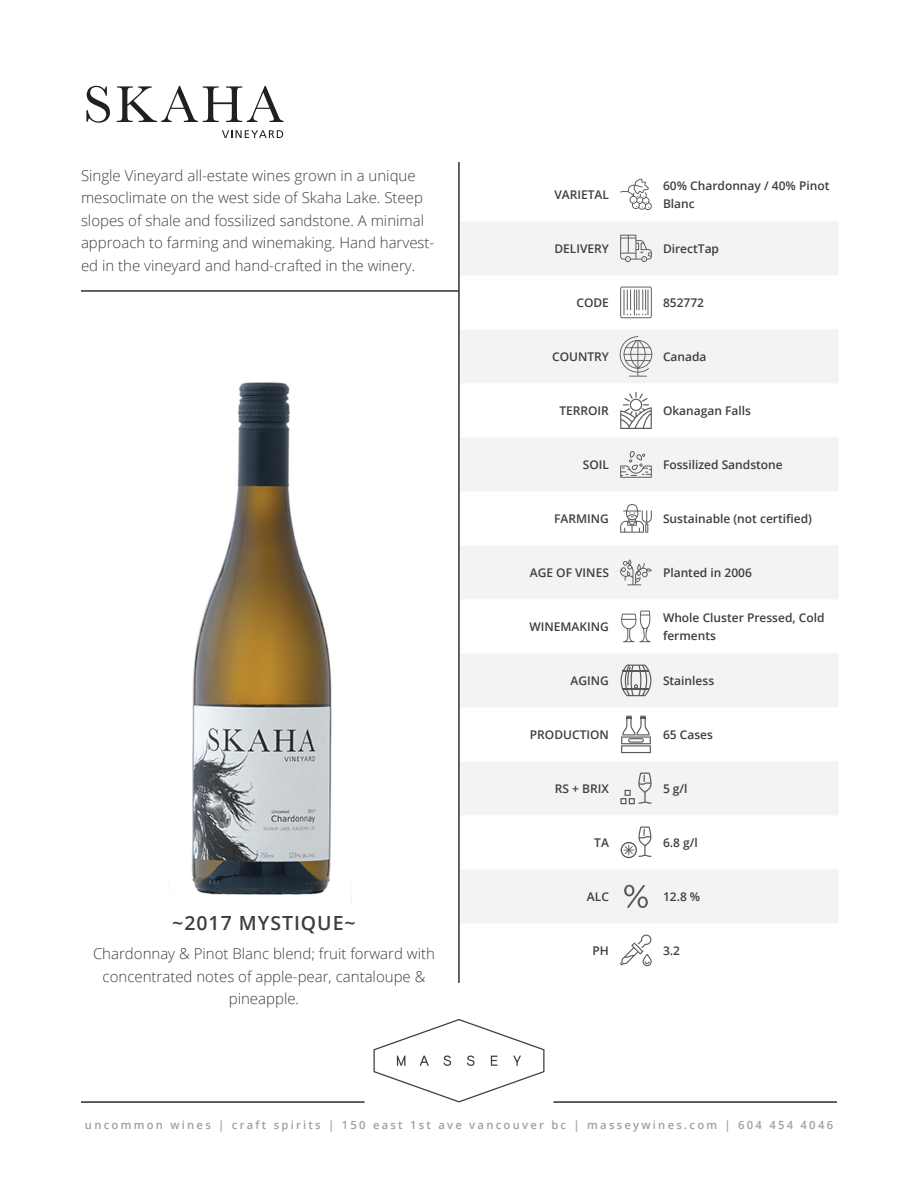
<style>
.page{position:relative;width:918px;height:1188px;background:#fff}
.page>*{position:absolute;margin:0;border:0;box-sizing:border-box;transform-origin:0 0}
.t1{font:600 19.5px "Open Sans";letter-spacing:.05em;color:#3e3e3f}
.t2{font:300 15px/22.5px "Open Sans";color:#3e3e3f}
.t3{font:600 12px/18px "Open Sans";color:#3e3e3f}
.t4{font:600 11.25px "Open Sans";letter-spacing:.2em;color:#9d9fa2}
</style>
<div class="page">
<svg style="left:374px;top:1019px;width:170px;height:83px"></svg>
<hr style="left:81px;top:1102px;width:283px;height:1px;background:#3e3e3f">
<hr style="left:554px;top:1102px;width:283px;height:1px;background:#3e3e3f">
<hr style="left:81px;top:290px;width:378px;height:1px;background:#3e3e3f">
<hr style="left:81px;top:291px;width:378px;height:1px;background:#3e3e3f">
<svg style="left:222px;top:130px;width:61px;height:8px"></svg>
<svg style="left:86px;top:86px;width:24px;height:37px"></svg>
<svg style="left:117px;top:86px;width:167px;height:36px"></svg>
<hr style="left:458px;top:162px;width:1px;height:821px;background:#3e3e3f">
<hr style="left:459px;top:162px;width:1px;height:821px;background:#3e3e3f">
<svg style="left:461px;top:222px;width:377px;height:701px;fill:#f2f3f4"></svg>
<svg style="left:620px;top:179px;width:32px;height:31px"></svg>
<svg style="left:620px;top:235px;width:32px;height:27px"></svg>
<svg style="left:620px;top:287px;width:32px;height:31px"></svg>
<svg style="left:620px;top:336px;width:32px;height:41px"></svg>
<svg style="left:620px;top:392px;width:32px;height:37px"></svg>
<svg style="left:620px;top:451px;width:32px;height:27px"></svg>
<svg style="left:620px;top:504px;width:32px;height:29px"></svg>
<svg style="left:620px;top:559px;width:32px;height:26px"></svg>
<svg style="left:620px;top:611px;width:32px;height:31px"></svg>
<svg style="left:621px;top:665px;width:30px;height:31px"></svg>
<svg style="left:621px;top:716px;width:30px;height:37px"></svg>
<svg style="left:620px;top:773px;width:32px;height:31px"></svg>
<svg style="left:621px;top:827px;width:31px;height:31px"></svg>
<svg style="left:624px;top:885px;width:24px;height:23px"></svg>
<svg style="left:620px;top:934px;width:32px;height:32px"></svg>
<img style="left:191px;top:382px;width:161px;height:522px">
<p class="t2" style="left:81px;top:163px;width:355px">Single Vineyard all-estate wines grown in a unique mesoclimate on the west side of Skaha Lake. Steep slopes of shale and fossilized sandstone. A minimal approach to farming and winemaking. Hand harvest&shy;ed in the vineyard and hand-crafted in the winery.</p>
<h1 class="t1" style="left:172px;top:909px;width:185px">~2017 MYSTIQUE~</h1>
<p class="t3" style="left:554px;top:185px;width:56px">VARIETAL</p>
<p class="t3" style="left:663px;top:176px;width:168px">60% Chardonnay / 40% Pinot<br>Blanc</p>
<p class="t3" style="left:554px;top:239px;width:56px">DELIVERY</p>
<p class="t3" style="left:663px;top:239px;width:58px">DirectTap</p>
<p class="t3" style="left:576px;top:293px;width:34px">CODE</p>
<p class="t3" style="left:663px;top:293px;width:43px">852772</p>
<p class="t3" style="left:552px;top:347px;width:58px">COUNTRY</p>
<p class="t3" style="left:663px;top:347px;width:45px">Canada</p>
<p class="t3" style="left:559px;top:401px;width:51px">TERROIR</p>
<p class="t3" style="left:663px;top:401px;width:90px">Okanagan Falls</p>
<p class="t3" style="left:583px;top:455px;width:28px">SOIL</p>
<p class="t3" style="left:663px;top:455px;width:121px">Fossilized Sandstone</p>
<p class="t3" style="left:554px;top:509px;width:56px">FARMING</p>
<p class="t3" style="left:663px;top:509px;width:151px">Sustainable (not certified)</p>
<p class="t3" style="left:530px;top:563px;width:81px">AGE OF VINES</p>
<p class="t3" style="left:663px;top:563px;width:91px">Planted in 2006</p>
<p class="t3" style="left:529px;top:617px;width:81px">WINEMAKING</p>
<p class="t3" style="left:663px;top:608px;width:163px">Whole Cluster Pressed, Cold ferments</p>
<p class="t3" style="left:571px;top:671px;width:40px">AGING</p>
<p class="t3" style="left:663px;top:671px;width:53px">Stainless</p>
<p class="t3" style="left:530px;top:725px;width:81px">PRODUCTION</p>
<p class="t3" style="left:663px;top:725px;width:51px">65 Cases</p>
<p class="t3" style="left:555px;top:779px;width:56px">RS + BRIX</p>
<p class="t3" style="left:663px;top:779px;width:26px">5 g/l</p>
<p class="t3" style="left:594px;top:833px;width:16px">TA</p>
<p class="t3" style="left:663px;top:833px;width:36px">6.8 g/l</p>
<p class="t3" style="left:587px;top:887px;width:24px">ALC</p>
<p class="t3" style="left:663px;top:887px;width:39px">12.8 %</p>
<p class="t2" style="left:93px;top:942px;width:344px">Chardonnay &amp; Pinot Blanc blend; fruit forward with</p>
<p class="t3" style="left:593px;top:941px;width:18px">PH</p>
<p class="t3" style="left:663px;top:941px;width:19px">3.2</p>
<p class="t2" style="left:103px;top:965px;width:324px;text-align:center">concentrated notes of apple-pear, cantaloupe &amp; pineapple.</p>
<p class="t4" style="left:85px;top:1117px;width:750px">uncommon wines | craft spirits | 150 east 1st ave vancouver bc | masseywines.com | 604 454 4046</p>
</div>
